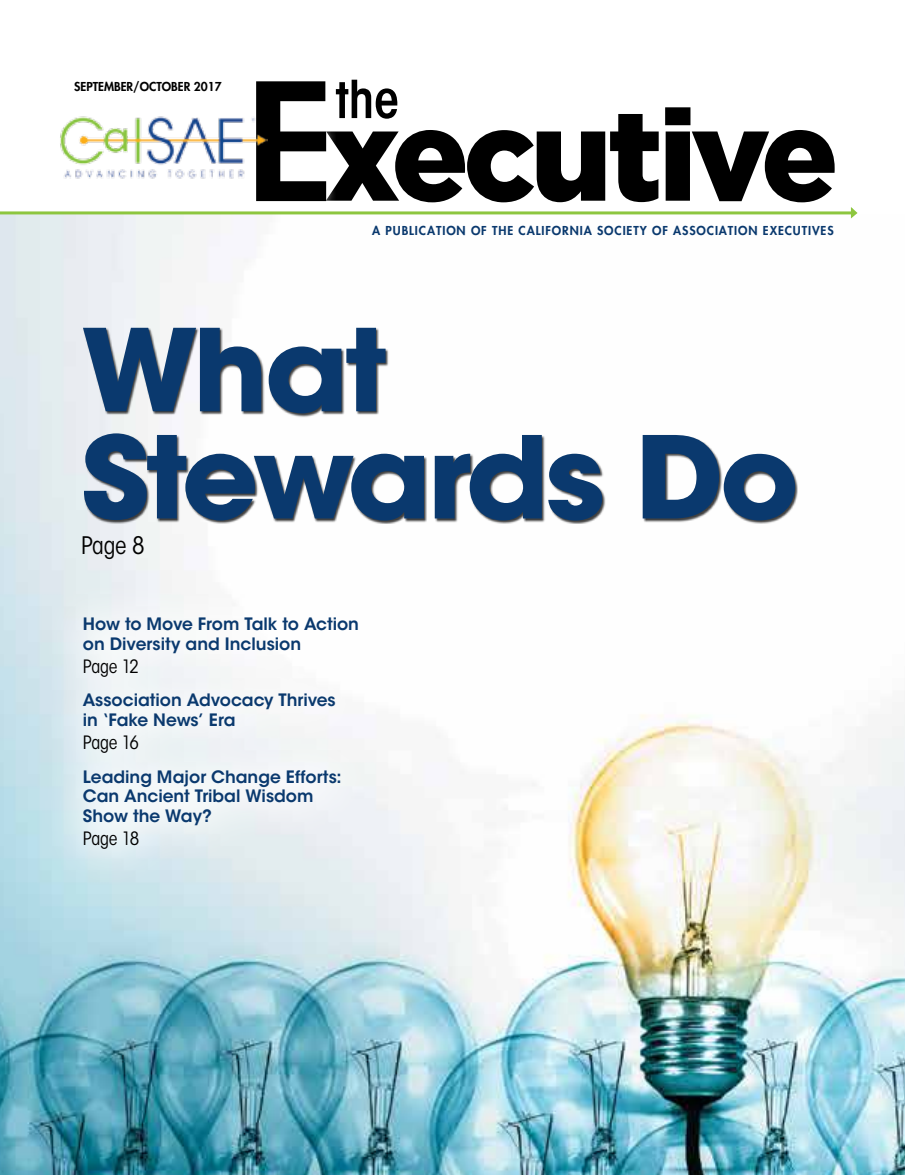
<style>
.page{position:relative;width:905px;height:1175px;background:#fff}
.page>*{position:absolute;margin:0;border:0;box-sizing:border-box;transform-origin:0 0}
.t1{font:900 127.8px "Gotham";letter-spacing:-.045em;color:#000}
.t2{font:700 112.8px/107.1px "ITC Avant Garde Std";letter-spacing:-.03em;color:#0a396e;scale:1.06 1}
.t3{font:600 condensed 51.9px "ITC Avant Garde Std";color:#000}
.t4{font:condensed 24px "ITC Avant Garde Std";color:#000}
.t5{font:condensed 18.3px "ITC Avant Garde Std";letter-spacing:-.015em;color:#000}
.t6{font:600 16.95px/19.5px "ITC Avant Garde Std";color:#0a396e}
.t7{font:800 12px "Futura Std";letter-spacing:.075em;color:#0a396e}
.t8{font:800 12px "Futura Std";color:#000}
</style>
<div class="page">
<img style="left:0;top:214px;width:904px;height:960px">
<div style="left:315px;top:95px;width:531px;height:120px;background:#fff"></div>
<svg style="left:256px;top:81px;width:70px;height:120px"></svg>
<img style="left:60px;top:110px;width:208px;height:72px">
<hr style="left:0;top:211px;width:854px;height:3px;background:#8dc63f">
<svg style="left:849px;top:207px;width:9px;height:13px"></svg>
<div style="left:83px;top:328px;width:714px;height:195px;background:#000;opacity:.75"></div>
<div style="left:41px;top:574px;width:359px;height:316px;background:#fff;opacity:.75"></div>
<p class="t8" style="left:74px;top:79px;width:149px">SEPTEMBER/OCTOBER 2017</p>
<h3 class="t3" style="left:335px;top:67px;width:65px">the</h3>
<h1 class="t1" style="left:325px;top:67px;width:515px">xecutive</h1>
<p class="t7" style="left:372px;top:223px;width:463px">A PUBLICATION OF THE CALIFORNIA SOCIETY OF ASSOCIATION EXECUTIVES</p>
<h2 class="t2" style="left:81px;top:315px;width:679px">What<br>Stewards Do</h2>
<h3 class="t4" style="left:81px;top:531px;width:65px">Page 8</h3>
<p class="t6" style="left:83px;top:614px;width:278px">How to Move From Talk to Action on Diversity and Inclusion</p>
<p class="t5" style="left:83px;top:655px;width:58px">Page 12</p>
<p class="t6" style="left:83px;top:690px;width:254px">Association Advocacy Thrives in ‘Fake News’ Era</p>
<p class="t5" style="left:83px;top:731px;width:58px">Page 16</p>
<p class="t6" style="left:83px;top:766px;width:260px">Leading Major Change Efforts:<br>Can Ancient Tribal Wisdom<br>Show the Way?</p>
<p class="t5" style="left:83px;top:827px;width:58px">Page 18</p>
</div>
